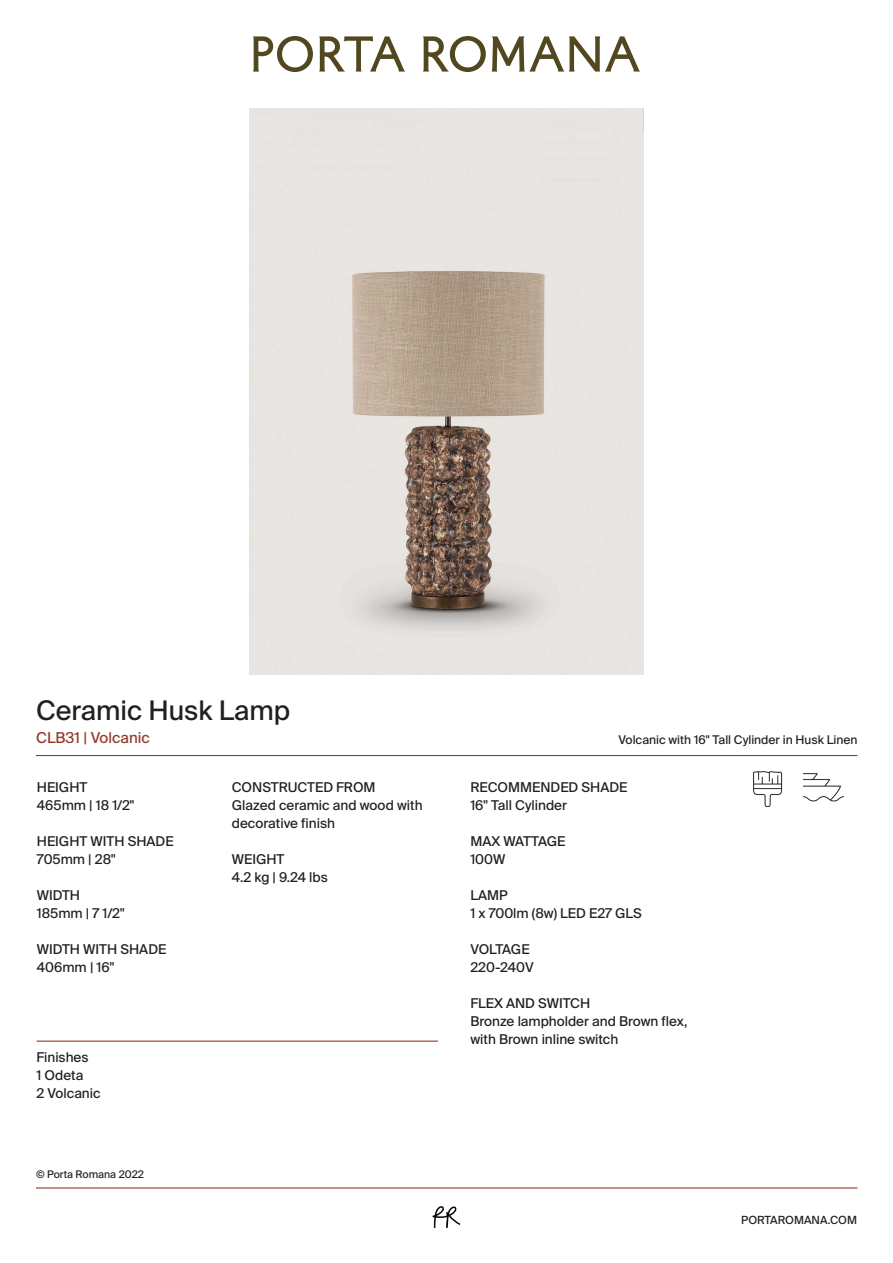
<style>
.page{position:relative;width:893px;height:1263px;background:#fff}
.page>*{position:absolute;margin:0;border:0;box-sizing:border-box;transform-origin:0 0}
.t1{font:27px "Suisse Intl";color:#231f20}
.t2{font:15px "Suisse Intl";color:#943b2a}
.t3{font:13.5px/18px "Suisse Intl";color:#231f20}
.t4{font:12px "Suisse Intl";color:#231f20}
.t5{font:11.25px "Suisse Intl";color:#231f20}
.t6{font:10.5px "Suisse Intl";color:#231f20}
</style>
<div class="page">
<hr style="left:36px;top:755px;width:821px;height:1px;background:#943b2a">
<img style="left:250px;top:108px;width:393px;height:566px">
<svg style="left:253px;top:36px;width:60px;height:36px"></svg>
<svg style="left:319px;top:36px;width:86px;height:36px"></svg>
<svg style="left:423px;top:36px;width:63px;height:36px"></svg>
<svg style="left:492px;top:36px;width:148px;height:36px"></svg>
<hr style="left:36px;top:1040px;width:402px;height:2px;background:#943b2a">
<svg style="left:433px;top:1206px;width:27px;height:22px"></svg>
<hr style="left:36px;top:1187px;width:821px;height:1px;background:#943b2a">
<img style="left:753px;top:772px;width:30px;height:35px">
<img style="left:803px;top:773px;width:40px;height:29px">
<h1 class="t1" style="left:36px;top:695px;width:256px">Ceramic Husk Lamp</h1>
<p class="t2" style="left:36px;top:729px;width:115px">CLB31 | Volcanic</p>
<p class="t4" style="left:618px;top:733px;width:240px">Volcanic with 16" Tall Cylinder in Husk Linen</p>
<p class="t3" style="left:37px;top:778px;width:99px">HEIGHT<br>465mm | 18 1/2"</p>
<p class="t3" style="left:37px;top:832px;width:138px">HEIGHT WITH SHADE<br>705mm | 28"</p>
<p class="t3" style="left:37px;top:886px;width:89px">WIDTH<br>185mm | 7 1/2"</p>
<p class="t3" style="left:37px;top:940px;width:131px">WIDTH WITH SHADE<br>406mm | 16"</p>
<p class="t3" style="left:36px;top:1048px;width:66px">Finishes<br>1 Odeta<br>2 Volcanic</p>
<p class="t6" style="left:36px;top:1168px;width:109px">© Porta Romana 2022</p>
<p class="t3" style="left:232px;top:778px;width:192px">CONSTRUCTED FROM<br>Glazed ceramic and wood with decorative finish</p>
<p class="t3" style="left:232px;top:850px;width:97px">WEIGHT<br>4.2 kg | 9.24 lbs</p>
<p class="t3" style="left:470px;top:778px;width:159px">RECOMMENDED SHADE<br>16" Tall Cylinder</p>
<p class="t3" style="left:470px;top:832px;width:97px">MAX WATTAGE<br>100W</p>
<p class="t3" style="left:470px;top:886px;width:173px">LAMP<br>1 x 700lm (8w) LED E27 GLS</p>
<p class="t3" style="left:470px;top:940px;width:65px">VOLTAGE<br>220-240V</p>
<p class="t3" style="left:470px;top:994px;width:218px">FLEX AND SWITCH<br>Bronze lampholder and Brown flex, with Brown inline switch</p>
<p class="t5" style="left:741px;top:1213px;width:117px">PORTAROMANA.COM</p>
</div>
